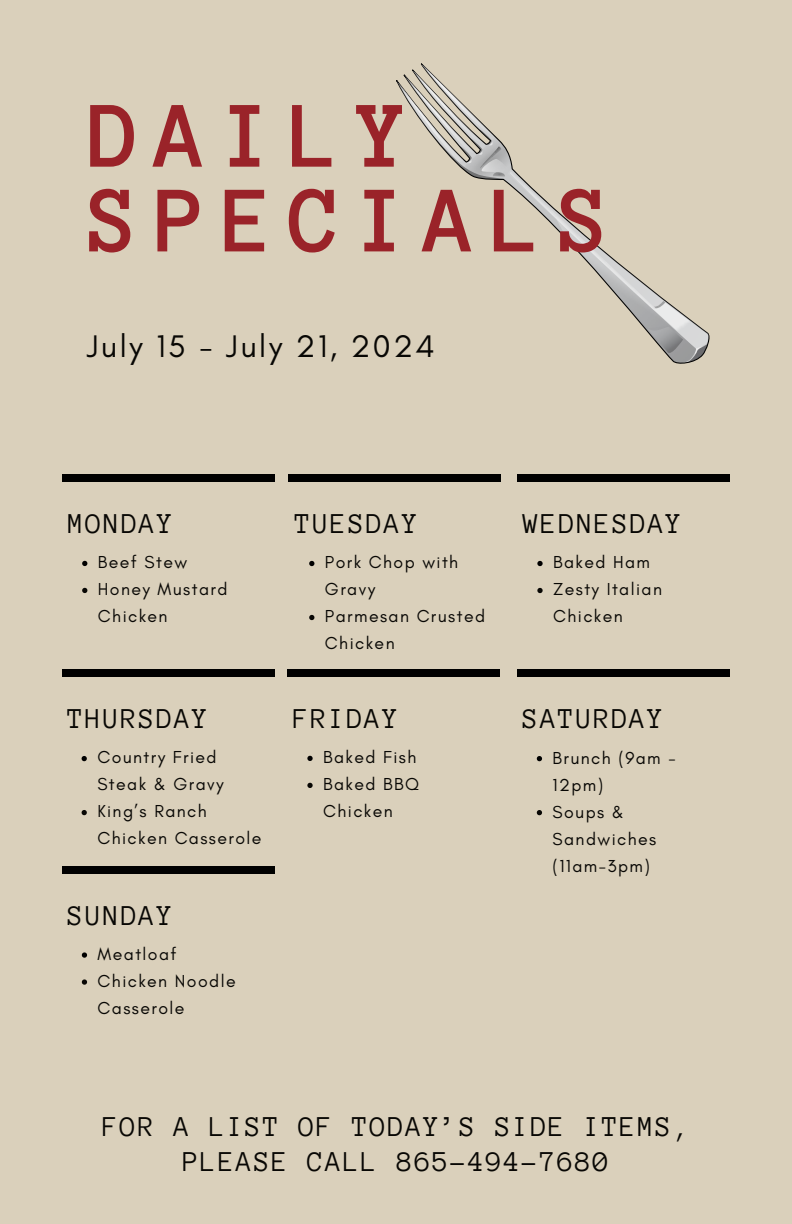
<style>
.page{position:relative;width:792px;height:1224px;background:#dad0bb}
.page>*{position:absolute;margin:0;border:0;box-sizing:border-box;transform-origin:0 0}
.t1{font:700 96.7px/84.8px "Anonymous Pro";letter-spacing:.15em;color:#9a2329}
.t2{font:31.9px "Glacial Indifference";letter-spacing:.08em;color:#080704}
.t3{font:29.5px/35.2px "Anonymous Pro";letter-spacing:.06em;color:#080704;text-align:center}
.t4{font:17.7px/27px "Glacial Indifference";letter-spacing:.08em;color:#080704}
</style>
<div class="page">
<div style="left:63px;top:474px;width:212px;height:8px;background:#000"></div>
<div style="left:288px;top:474px;width:213px;height:8px;background:#000"></div>
<div style="left:517px;top:474px;width:213px;height:8px;background:#000"></div>
<div style="left:62px;top:669px;width:213px;height:8px;background:#000"></div>
<div style="left:287px;top:669px;width:213px;height:8px;background:#000"></div>
<div style="left:517px;top:669px;width:213px;height:8px;background:#000"></div>
<div style="left:62px;top:866px;width:213px;height:8px;background:#000"></div>
<svg style="left:397px;top:64px;width:312px;height:299px"></svg>
<svg style="left:82px;top:952px;width:5px;height:6px"></svg>
<svg style="left:82px;top:979px;width:5px;height:6px"></svg>
<svg style="left:82px;top:561px;width:5px;height:5px"></svg>
<svg style="left:82px;top:588px;width:5px;height:5px"></svg>
<svg style="left:309px;top:561px;width:5px;height:5px"></svg>
<svg style="left:309px;top:615px;width:5px;height:5px"></svg>
<svg style="left:537px;top:561px;width:6px;height:5px"></svg>
<svg style="left:537px;top:588px;width:6px;height:5px"></svg>
<svg style="left:82px;top:756px;width:5px;height:5px"></svg>
<svg style="left:82px;top:810px;width:5px;height:5px"></svg>
<svg style="left:307px;top:756px;width:6px;height:5px"></svg>
<svg style="left:307px;top:783px;width:6px;height:5px"></svg>
<svg style="left:537px;top:756px;width:5px;height:5px"></svg>
<svg style="left:537px;top:810px;width:5px;height:5px"></svg>
<h1 class="t1" style="left:88px;top:90px;width:525px">DAILY<br>SPECIALS</h1>
<h2 class="t2" style="left:87px;top:329px;width:349px">July 15 - July 21, 2024</h2>
<h3 class="t3" style="left:68px;top:505px;width:107px">MONDAY</h3>
<p class="t4" style="left:98px;top:549px;width:131px">Beef Stew<br>Honey Mustard<br>Chicken</p>
<h3 class="t3" style="left:67px;top:700px;width:143px">THURSDAY</h3>
<p class="t4" style="left:97px;top:744px;width:166px">Country Fried<br>Steak &amp; Gravy<br>King’s Ranch<br>Chicken Casserole</p>
<h3 class="t3" style="left:68px;top:897px;width:107px">SUNDAY</h3>
<p class="t4" style="left:98px;top:941px;width:140px">Meatloaf<br>Chicken Noodle<br>Casserole</p>
<h3 class="t3" style="left:295px;top:505px;width:125px">TUESDAY</h3>
<p class="t4" style="left:325px;top:549px;width:162px">Pork Chop with<br>Gravy<br>Parmesan Crusted<br>Chicken</p>
<h3 class="t3" style="left:293px;top:700px;width:107px">FRIDAY</h3>
<p class="t4" style="left:323px;top:744px;width:97px">Baked Fish<br>Baked BBQ<br>Chicken</p>
<h3 class="t3" style="left:523px;top:505px;width:160px">WEDNESDAY</h3>
<p class="t4" style="left:553px;top:549px;width:110px">Baked Ham<br>Zesty Italian<br>Chicken</p>
<h3 class="t3" style="left:523px;top:700px;width:143px">SATURDAY</h3>
<p class="t4" style="left:553px;top:744px;width:125px">Brunch (9am -<br>12pm)<br>Soups &amp;<br>Sandwiches (11am-3pm)</p>
<h3 class="t3" style="left:102px;top:1108px;width:589px">FOR A LIST OF TODAY’S SIDE ITEMS,<br>PLEASE CALL 865-494-7680</h3>
</div>
